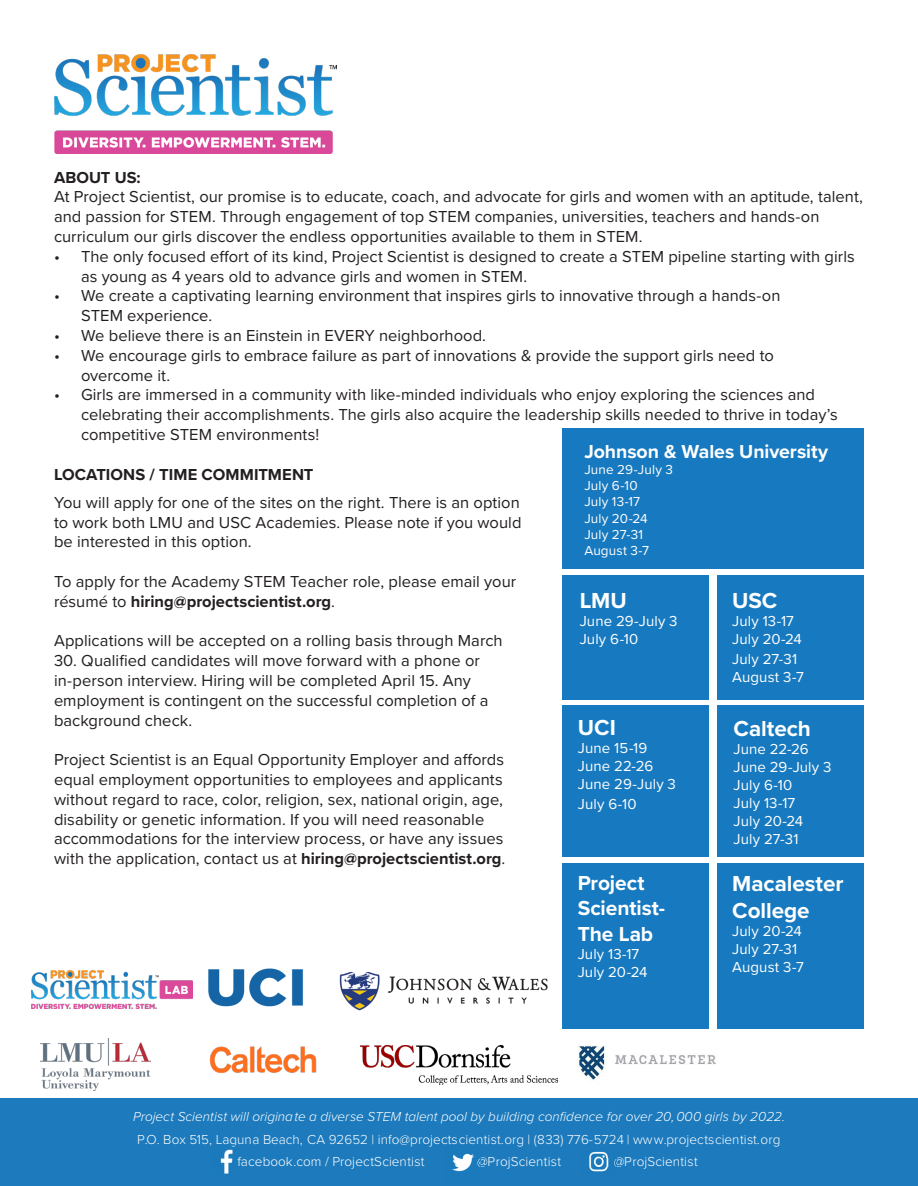
<style>
.page{position:relative;width:918px;height:1186px;background:#fff}
.page>*{position:absolute;margin:0;border:0;box-sizing:border-box;transform-origin:0 0}
.t1{font:700 22.5px/27px "Proxima Nova";letter-spacing:-.005em;color:#fff}
.t2{font:700 21px/25.2px "Proxima Nova";letter-spacing:-.005em;color:#fff}
.t3{font:700 19.5px "Proxima Nova";letter-spacing:-.005em;color:#fff}
.t4{font:16.5px/19.8px "Proxima Nova";letter-spacing:.005em;color:#231f20}
.t5{font:700 16.5px "Proxima Nova";letter-spacing:.005em;color:#231f20}
.t6{font:15px "Proxima Nova";letter-spacing:.005em;color:#fff}
.t7{font:300 13.5px/22.5px "Proxima Nova";color:#fff}
.t8{font:italic 300 13.5px "Proxima Nova";color:#fff}
.t9{font:13.5px "Proxima Nova";letter-spacing:.015em;color:#fff}
.s1{font-weight:700}
</style>
<div class="page">
<img style="left:54px;top:54px;width:283px;height:99px">
<div style="left:0;top:1098px;width:918px;height:88px;background:#1c7abd"></div>
<img style="left:220px;top:1149px;width:13px;height:24px">
<svg style="left:220px;top:1166px;width:13px;height:1px"></svg>
<img style="left:452px;top:1153px;width:26px;height:19px">
<img style="left:452px;top:1158px;width:22px;height:8px">
<svg style="left:478px;top:1158px;width:2px;height:9px"></svg>
<img style="left:589px;top:1151px;width:20px;height:21px">
<img style="left:589px;top:1158px;width:20px;height:8px">
<svg style="left:614px;top:1158px;width:3px;height:9px"></svg>
<img style="left:40px;top:1038px;width:110px;height:53px">
<img style="left:339px;top:972px;width:209px;height:39px">
<img style="left:361px;top:1046px;width:196px;height:39px">
<img style="left:209px;top:1046px;width:108px;height:27px">
<img style="left:578px;top:1045px;width:138px;height:36px">
<img style="left:208px;top:968px;width:96px;height:39px">
<div style="left:718px;top:706px;width:146px;height:151px;background:#1779bf"></div>
<div style="left:718px;top:575px;width:146px;height:124px;background:#1779bf"></div>
<div style="left:563px;top:575px;width:146px;height:124px;background:#1779bf"></div>
<div style="left:563px;top:706px;width:146px;height:151px;background:#1779bf"></div>
<div style="left:563px;top:863px;width:146px;height:166px;background:#1779bf"></div>
<div style="left:718px;top:863px;width:146px;height:166px;background:#1779bf"></div>
<div style="left:563px;top:428px;width:301px;height:140px;background:#1779bf"></div>
<img style="left:32px;top:970px;width:161px;height:38px">
<p class="t5" style="left:54px;top:165px;width:88px">ABOUT US:</p>
<p class="t4" style="left:54px;top:186px;width:811px">At Project Scientist, our promise is to educate, coach, and advocate for girls and women with an aptitude, talent, and passion for STEM. Through engagement of top STEM companies, universities, teachers and hands-on curriculum our girls discover the endless opportunities available to them in STEM.</p>
<p class="t4" style="left:81px;top:246px;width:775px;text-indent:-27px">• The only focused effort of its kind, Project Scientist is designed to create a STEM pipeline starting with girls as young as 4 years old to advance girls and women in STEM.</p>
<p class="t4" style="left:81px;top:285px;width:701px;text-indent:-27px">• We create a captivating learning environment that inspires girls to innovative through a hands-on<br>STEM experience.</p>
<p class="t4" style="left:54px;top:325px;width:434px">• We believe there is an Einstein in EVERY neighborhood.</p>
<p class="t4" style="left:81px;top:345px;width:694px;text-indent:-27px">• We encourage girls to embrace failure as part of innovations &amp; provide the support girls need to overcome it.</p>
<p class="t4" style="left:81px;top:384px;width:758px;text-indent:-27px">• Girls are immersed in a community with like-minded individuals who enjoy exploring the sciences and celebrating their accomplishments. The girls also acquire the leadership skills needed to thrive in today’s competitive STEM environments!</p>
<p class="t3" style="left:584px;top:437px;width:245px">Johnson &amp; Wales University</p>
<p class="t9" style="left:584px;top:459px;width:90px">June 29-July 3</p>
<p class="t9" style="left:584px;top:476px;width:55px">July 6-10</p>
<p class="t9" style="left:584px;top:492px;width:57px">July 13-17</p>
<p class="t9" style="left:584px;top:508px;width:65px">July 20-24</p>
<p class="t9" style="left:584px;top:524px;width:60px">July 27-31</p>
<p class="t9" style="left:584px;top:540px;width:66px">August 3-7</p>
<p class="t5" style="left:54px;top:462px;width:261px">LOCATIONS / TIME COMMITMENT</p>
<p class="t4" style="left:54px;top:492px;width:469px;text-align:justify">You will apply for one of the sites on the right. There is an option to work both LMU and USC Academies. Please note if you would be interested in this option.</p>
<p class="t4" style="left:54px;top:571px;width:464px">To apply for the Academy STEM Teacher role, please email your résumé to <span class="s1">hiring@projectscientist.org</span>.</p>
<p class="t4" style="left:54px;top:630px;width:450px">Applications will be accepted on a rolling basis through March</p>
<p class="t4" style="left:54px;top:650px;width:436px">30. Qualified candidates will move forward with a phone or in-person interview. Hiring will be completed April 15. Any employment is contingent on the successful completion of a background check.</p>
<p class="t4" style="left:54px;top:749px;width:453px">Project Scientist is an Equal Opportunity Employer and affords equal employment opportunities to employees and applicants without regard to race, color, religion, sex, national origin, age, disability or genetic information. If you will need reasonable accommodations for the interview process, or have any issues with the application, contact us at <span class="s1">hiring@projectscientist.org</span>.</p>
<p class="t1" style="left:732px;top:586px;width:47px">USC</p>
<p class="t6" style="left:732px;top:609px;width:63px">July 13-17</p>
<p class="t6" style="left:732px;top:627px;width:71px">July 20-24</p>
<p class="t6" style="left:732px;top:647px;width:66px">July 27-31</p>
<p class="t6" style="left:732px;top:665px;width:73px">August 3-7</p>
<p class="t1" style="left:580px;top:587px;width:49px">LMU</p>
<p class="t6" style="left:580px;top:610px;width:99px">June 29-July 3</p>
<p class="t6" style="left:580px;top:628px;width:60px">July 6-10</p>
<p class="t1" style="left:578px;top:714px;width:40px">UCI</p>
<p class="t6" style="left:578px;top:737px;width:71px">June 15-19</p>
<p class="t6" style="left:578px;top:755px;width:77px">June 22-26</p>
<p class="t6" style="left:578px;top:773px;width:99px">June 29-July 3</p>
<p class="t6" style="left:578px;top:793px;width:60px">July 6-10</p>
<p class="t1" style="left:734px;top:715px;width:79px">Caltech</p>
<p class="t6" style="left:734px;top:738px;width:77px">June 22-26</p>
<p class="t6" style="left:734px;top:756px;width:99px">June 29-July 3</p>
<p class="t6" style="left:734px;top:774px;width:60px">July 6-10</p>
<p class="t6" style="left:734px;top:792px;width:63px">July 13-17</p>
<p class="t6" style="left:734px;top:810px;width:71px">July 20-24</p>
<p class="t6" style="left:734px;top:828px;width:66px">July 27-31</p>
<p class="t2" style="left:578px;top:870px;width:89px">Project<br>Scientist-<br>The Lab</p>
<p class="t6" style="left:578px;top:942px;width:63px">July 13-17</p>
<p class="t6" style="left:578px;top:960px;width:71px">July 20-24</p>
<p class="t1" style="left:732px;top:870px;width:113px">Macalester<br>College</p>
<p class="t6" style="left:732px;top:920px;width:71px">July 20-24</p>
<p class="t6" style="left:732px;top:938px;width:66px">July 27-31</p>
<p class="t6" style="left:732px;top:956px;width:73px">August 3-7</p>
<p class="t8" style="left:133px;top:1107px;width:654px">Project Scientist will originate a diverse STEM talent pool by building confidence for over 20,000 girls by 2022.</p>
<p class="t7" style="left:237px;top:1127px;width:545px;text-indent:-100px">P.O. Box 515, Laguna Beach, CA 92652 | info@projectscientist.org | (833) 776-5724 | www.projectscientist.org facebook.com / ProjectScientist</p>
<p class="t7" style="left:477px;top:1150px;width:86px">@ProjScientist</p>
<p class="t7" style="left:614px;top:1150px;width:86px">@ProjScientist</p>
</div>
